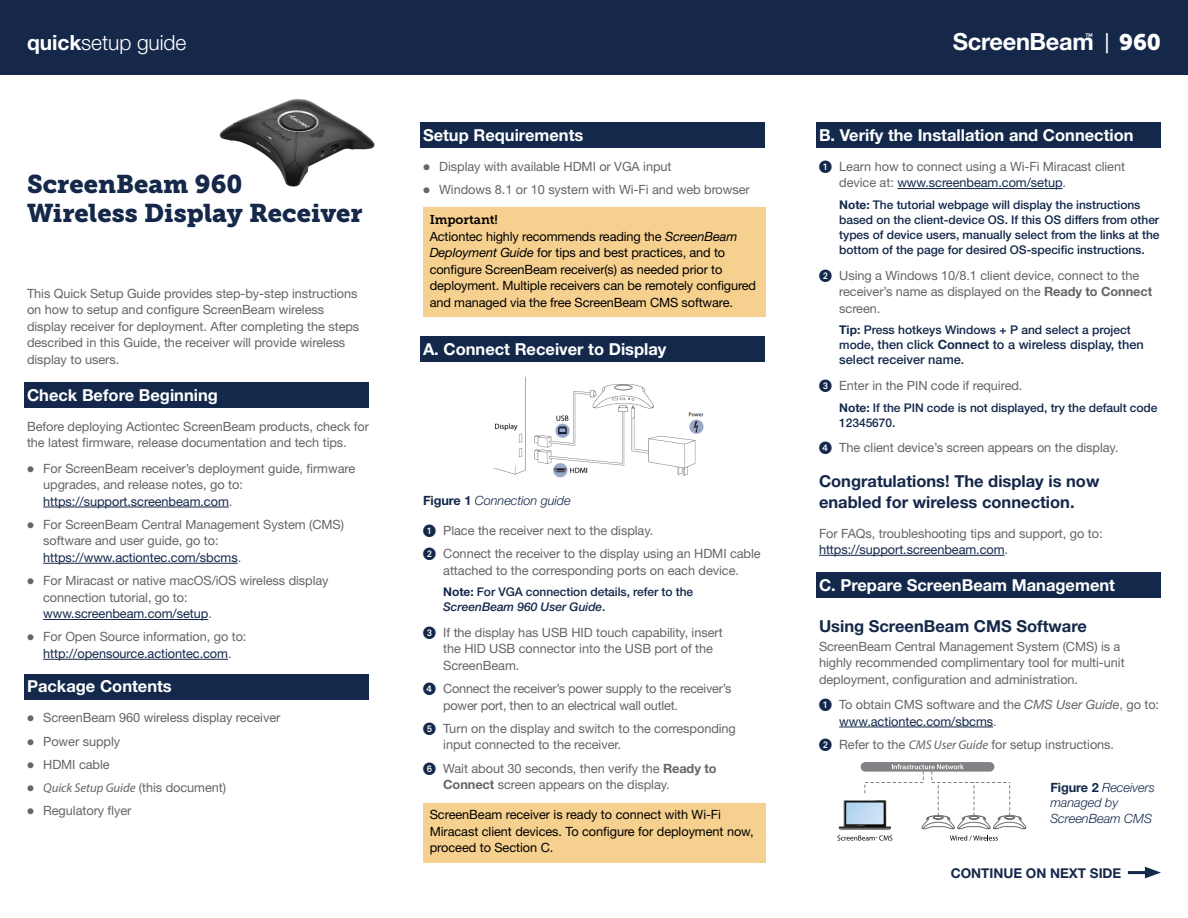
<style>
.page{position:relative;width:1188px;height:918px;background:#fff}
.page>*{position:absolute;margin:0;border:0;box-sizing:border-box;transform-origin:0 0}
.t1{font:25.5px/28.5px "Museo Slab 900";color:#15284a}
.t2{font:700 23.7px "Helvetica Neue LT Std";letter-spacing:-.015em;color:#fff}
.t3{font:22.5px "Museo Slab 900";color:#fff}
.t4{font:300 21px "Helvetica Neue LT Std";letter-spacing:-.005em;color:#fff}
.t5{font:700 16.5px "Helvetica Neue LT Std";color:#fff}
.t6{font:700 16.5px/21px "Helvetica Neue LT Std";color:#15284a}
.t7{font:700 13.5px "Helvetica Neue LT Std";color:#15284a}
.t8{font:12.75px/16.5px "Helvetica Neue LT Std";letter-spacing:-.005em;color:#65656a}
.t9{font:12.75px/16.5px "Helvetica Neue LT Std";letter-spacing:-.01em;color:#000}
.t10{font:500 12.75px/15px "Helvetica Neue LT Std";color:#13284b}
.t11{font:italic 300 12.75px/15.3px "Helvetica Neue LT Std";letter-spacing:-.005em;color:#13284b}
.t12{font:italic 12.75px "Myriad Pro";letter-spacing:-.005em;color:#65656a}
.t13{font:12.75px "Museo Slab 700";letter-spacing:-.005em;color:#000}
.t14{font:500 12px/15px "Helvetica Neue LT Std";letter-spacing:-.005em;color:#13284b}
.t15{font:700 7.8px "Helvetica Neue LT Std";color:#fff}
.s1{font-family:"Helvetica Neue LT Std";font-size:20.25px}
.s2{font-weight:700}
.s3{color:#13284b}
.s4{font-family:"Helvetica Neue LT Std";font-style:normal}
.s5{font-style:italic}
.s6{font-weight:700;font-style:normal}
.s7{font-family:"European Pi One";color:#13284b}
.s8{font-size:12px}
.s9{font-family:"Myriad Pro";font-style:italic}
</style>
<div class="page">
<div style="left:0;top:0;width:1188px;height:75px;background:#15284a"></div>
<img style="left:219px;top:99px;width:156px;height:88px">
<div style="left:24px;top:382px;width:345px;height:26px;background:#13284b"></div>
<hr style="left:43px;top:507px;width:186px;height:1px;background:#13284b">
<hr style="left:43px;top:563px;width:195px;height:1px;background:#13284b">
<hr style="left:43px;top:619px;width:165px;height:1px;background:#13284b">
<hr style="left:43px;top:659px;width:185px;height:1px;background:#13284b">
<div style="left:24px;top:674px;width:345px;height:25px;background:#13284b"></div>
<hr style="left:1128px;top:871px;width:23px;height:3px;background:#13284b">
<svg style="left:1145px;top:867px;width:16px;height:11px"></svg>
<div style="left:420px;top:122px;width:345px;height:26px;background:#13284b"></div>
<div style="left:423px;top:208px;width:342px;height:109px;background:#f6d08e"></div>
<div style="left:420px;top:336px;width:345px;height:25px;background:#13284b"></div>
<div style="left:423px;top:803px;width:342px;height:60px;background:#f6d08e"></div>
<img style="left:494px;top:376px;width:210px;height:102px">
<div style="left:816px;top:122px;width:345px;height:26px;background:#13284b"></div>
<hr style="left:897px;top:188px;width:166px;height:1px;background:#13284b">
<hr style="left:819px;top:555px;width:186px;height:1px;background:#13284b">
<div style="left:816px;top:572px;width:345px;height:26px;background:#13284b"></div>
<hr style="left:839px;top:727px;width:154px;height:1px;background:#13284b">
<div style="left:861px;top:762px;width:133px;height:10px;background:#808285;border-radius:5px"></div>
<svg style="left:837px;top:764px;width:189px;height:77px"></svg>
<p class="t15" style="left:1085px;top:31px;width:9px">™</p>
<h3 class="t3" style="left:1105px;top:29px;width:58px"><span class="s1">|</span> 960</h3>
<h3 class="t4" style="left:27px;top:30px;width:161px"><span class="s2">quick</span>setup guide</h3>
<h2 class="t2" style="left:953px;top:27px;width:142px">ScreenBeam</h2>
<h1 class="t1" style="left:27px;top:170px;width:337px">ScreenBeam 960<br>Wireless Display Receiver</h1>
<p class="t8" style="left:27px;top:285px;width:334px">This Quick Setup Guide provides step-by-step instructions on how to setup and configure ScreenBeam wireless display receiver for deployment. After completing the steps described in this Guide, the receiver will provide wireless display to users.</p>
<p class="t5" style="left:27px;top:385px;width:192px">Check Before Beginning</p>
<p class="t8" style="left:27px;top:418px;width:344px">Before deploying Actiontec ScreenBeam products, check for the latest firmware, release documentation and tech tips.</p>
<p class="t8" style="left:43px;top:460px;width:314px">For ScreenBeam receiver’s deployment guide, firmware upgrades, and release notes, go to: <span class="s3">https://support.screenbeam.com</span>.</p>
<p class="t8" style="left:43px;top:516px;width:302px">For ScreenBeam Central Management System (CMS) software and user guide, go to: <span class="s3">https://www.actiontec.com/sbcms</span>.</p>
<p class="t8" style="left:43px;top:572px;width:287px">For Miracast or native macOS/iOS wireless display connection tutorial, go to: <span class="s3">www.screenbeam.com/setup</span>.</p>
<p class="t8" style="left:43px;top:629px;width:205px">For Open Source information, go to: <span class="s3">http://opensource.actiontec.com</span>.</p>
<p class="t5" style="left:27px;top:676px;width:146px">Package Contents</p>
<p class="t8" style="left:43px;top:706px;width:239px;line-height:23.2px">ScreenBeam 960 wireless display receiver<br>Power supply<br>HDMI cable</p>
<p class="t12" style="left:43px;top:780px;width:184px">Quick Setup Guide <span class="s4">(this document)</span></p>
<p class="t8" style="left:43px;top:803px;width:90px">Regulatory flyer</p>
<p class="t5" style="left:423px;top:125px;width:162px">Setup Requirements</p>
<p class="t8" style="left:439px;top:154px;width:312px;line-height:23.2px">Display with available HDMI or VGA input<br>Windows 8.1 or 10 system with Wi-Fi and web browser</p>
<p class="t13" style="left:430px;top:212px;width:70px">Important!</p>
<p class="t9" style="left:430px;top:228px;width:328px">Actiontec highly recommends reading the <span class="s5">ScreenBeam Deployment Guide</span> for tips and best practices, and to configure ScreenBeam receiver(s) as needed prior to deployment. Multiple receivers can be remotely configured and managed via the free ScreenBeam CMS software.</p>
<p class="t5" style="left:423px;top:338px;width:245px">A. Connect Receiver to Display</p>
<p class="t11" style="left:423px;top:493px;width:149px"><span class="s6">Figure 1</span> Connection guide</p>
<p class="t8" style="left:423px;top:522px;width:232px"><span class="s7">1.</span> Place the receiver next to the display.</p>
<p class="t8" style="left:423px;top:545px;width:339px;text-align:center"><span class="s7">2.</span> Connect the receiver to the display using an HDMI cable attached to the corresponding ports on each device.</p>
<p class="t14" style="left:443px;top:585px;width:252px"><span class="s2">Note:</span> For VGA connection details, refer to the<br><span class="s5">ScreenBeam 960 User Guide</span>.</p>
<p class="t8" style="left:443px;top:624px;width:281px;text-indent:-20px"><span class="s7">3.</span> If the display has USB HID touch capability, insert the HID USB connector into the USB port of the<br>ScreenBeam.</p>
<p class="t8" style="left:443px;top:680px;width:290px;text-indent:-20px"><span class="s7">4.</span> Connect the receiver’s power supply to the receiver’s power port, then to an electrical wall outlet.</p>
<p class="t8" style="left:443px;top:720px;width:294px;text-indent:-20px"><span class="s7">5.</span> Turn on the display and switch to the corresponding input connected to the receiver.</p>
<p class="t8" style="left:443px;top:760px;width:275px;text-indent:-20px"><span class="s7">6.</span> Wait about 30 seconds, then verify the <span class="s2">Ready to<br>Connect</span> screen appears on the display.</p>
<p class="t9" style="left:430px;top:806px;width:326px">ScreenBeam receiver is ready to connect with Wi-Fi<br>Miracast client devices. To configure for deployment now, proceed to Section C.</p>
<p class="t5" style="left:819px;top:125px;width:316px">B. Verify the Installation and Connection</p>
<p class="t8" style="left:839px;top:158px;width:287px;text-indent:-20px"><span class="s7">1.</span> Learn how to connect using a Wi-Fi Miracast client device at: <span class="s3">www.screenbeam.com/setup</span>.</p>
<p class="t14" style="left:839px;top:197px;width:322px"><span class="s2">Note:</span> The tutorial webpage will display the instructions based on the client-device OS. If this OS differs from other types of device users, manually select from the links at the bottom of the page for desired OS-specific instructions.</p>
<p class="t8" style="left:839px;top:267px;width:314px;text-indent:-20px"><span class="s7">2.</span> Using a Windows 10/8.1 client device, connect to the receiver’s name as displayed on the <span class="s2">Ready to Connect </span>screen.</p>
<p class="t14" style="left:839px;top:322px;width:293px"><span class="s2">Tip:</span> Press hotkeys Windows + P and select a project</p>
<p class="t10" style="left:839px;top:337px;width:306px"><span class="s8">mode,</span> then click <span class="s2">Connect</span> to a wireless display, then select receiver name<span class="s8">.</span></p>
<p class="t8" style="left:819px;top:377px;width:205px"><span class="s7">3.</span> Enter in the PIN code if required.</p>
<p class="t14" style="left:839px;top:400px;width:320px"><span class="s2">Note:</span> If the PIN code is not displayed, try the default code<br>12345670.</p>
<p class="t8" style="left:819px;top:439px;width:301px"><span class="s7">4.</span> The client device’s screen appears on the display.</p>
<p class="t6" style="left:819px;top:470px;width:282px">Congratulations! The display is now enabled for wireless connection.</p>
<p class="t8" style="left:819px;top:525px;width:285px">For FAQs, troubleshooting tips and support, go to: <span class="s3">https://support.screenbeam.com</span>.</p>
<p class="t5" style="left:819px;top:575px;width:298px">C. Prepare ScreenBeam Management</p>
<p class="t6" style="left:819px;top:615px;width:269px">Using ScreenBeam CMS Software</p>
<p class="t8" style="left:819px;top:638px;width:307px">ScreenBeam Central Management System (CMS) is a highly recommended complimentary tool for multi-unit deployment, configuration and administration.</p>
<p class="t8" style="left:839px;top:696px;width:321px;text-indent:-20px"><span class="s7">1.</span> To obtain CMS software and the <span class="s5">CMS User Guide</span>, go to: <span class="s3">www.actiontec.com/sbcms</span>.</p>
<p class="t8" style="left:819px;top:736px;width:297px"><span class="s7">2.</span> Refer to the <span class="s9">CMS User Guide</span> for setup instructions.</p>
<p class="t11" style="left:1050px;top:780px;width:106px"><span class="s6">Figure 2</span> Receivers managed by<br>ScreenBeam CMS</p>
<p class="t7" style="left:951px;top:864px;width:172px">CONTINUE ON NEXT SIDE</p>
</div>
